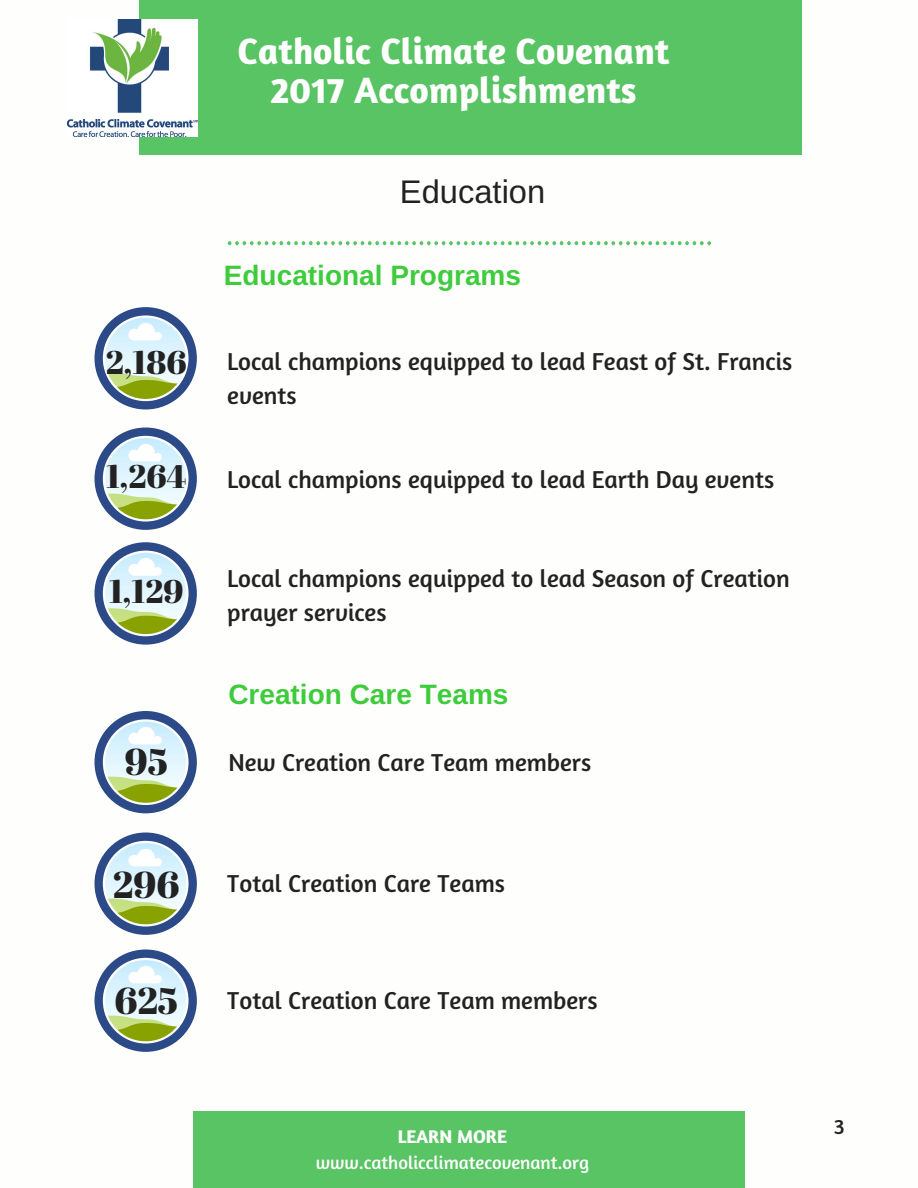
<style>
.page{position:relative;width:918px;height:1188px;background:#fff}
.page>*{position:absolute;margin:0;border:0;box-sizing:border-box;transform-origin:0 0}
.t1{font:700 37.35px/39.3px "Amaranth";color:#fff;text-align:center}
.t2{font:37.35px "Abril Fatface";color:#222}
.t3{font:32.7px "Abril Fatface";color:#222}
.t4{font:32.7px "Arimo";color:#222}
.t5{font:700 28.05px "Arimo";color:#3ecb3c}
.t6{font:24.9px/33.8px "Amaranth";color:#222}
.t7{font:21.75px "Amaranth";color:#222}
.t8{font:18.75px "Amaranth";color:#fff}
.t9{font:700 18.75px "Amaranth";color:#fff}
</style>
<div class="page">
<div style="left:140px;top:0;width:662px;height:154px;background:#58c463"></div>
<div style="left:194px;top:1112px;width:551px;height:76px;background:#58c463"></div>
<svg style="left:228px;top:241px;width:483px;height:4px"></svg>
<svg style="left:94px;top:542px;width:103px;height:103px"></svg>
<svg style="left:94px;top:711px;width:103px;height:102px"></svg>
<svg style="left:94px;top:832px;width:103px;height:103px"></svg>
<svg style="left:94px;top:950px;width:103px;height:102px"></svg>
<img style="left:68px;top:19px;width:130px;height:117px">
<svg style="left:94px;top:428px;width:103px;height:102px"></svg>
<svg style="left:94px;top:307px;width:103px;height:103px"></svg>
<h1 class="t1" style="left:238px;top:30px;width:433px">Catholic Climate Covenant<br>2017 Accomplishments</h1>
<h2 class="t4" style="left:400px;top:173px;width:147px">Education</h2>
<p class="t5" style="left:224px;top:259px;width:299px">Educational Programs</p>
<h2 class="t3" style="left:106px;top:339px;width:82px">2,186</h2>
<p class="t6" style="left:227px;top:344px;width:567px">Local champions equipped to lead Feast of St. Francis events</p>
<h2 class="t3" style="left:106px;top:454px;width:82px">1,264</h2>
<p class="t6" style="left:227px;top:462px;width:549px">Local champions equipped to lead Earth Day events</p>
<h2 class="t3" style="left:109px;top:568px;width:76px">1,129</h2>
<p class="t6" style="left:227px;top:561px;width:564px">Local champions equipped to lead Season of Creation prayer services</p>
<p class="t5" style="left:228px;top:679px;width:282px">Creation Care Teams</p>
<h1 class="t2" style="left:125px;top:736px;width:45px">95</h1>
<p class="t6" style="left:228px;top:745px;width:365px">New Creation Care Team members</p>
<h1 class="t2" style="left:113px;top:858px;width:68px">296</h1>
<p class="t6" style="left:227px;top:866px;width:279px">Total Creation Care Teams</p>
<h1 class="t2" style="left:114px;top:974px;width:65px">625</h1>
<p class="t6" style="left:227px;top:983px;width:372px">Total Creation Care Team members</p>
<p class="t9" style="left:398px;top:1125px;width:111px">LEARN MORE</p>
<p class="t8" style="left:316px;top:1151px;width:275px">www.catholicclimatecovenant.org</p>
<p class="t7" style="left:834px;top:1113px;width:12px">3</p>
</div>
